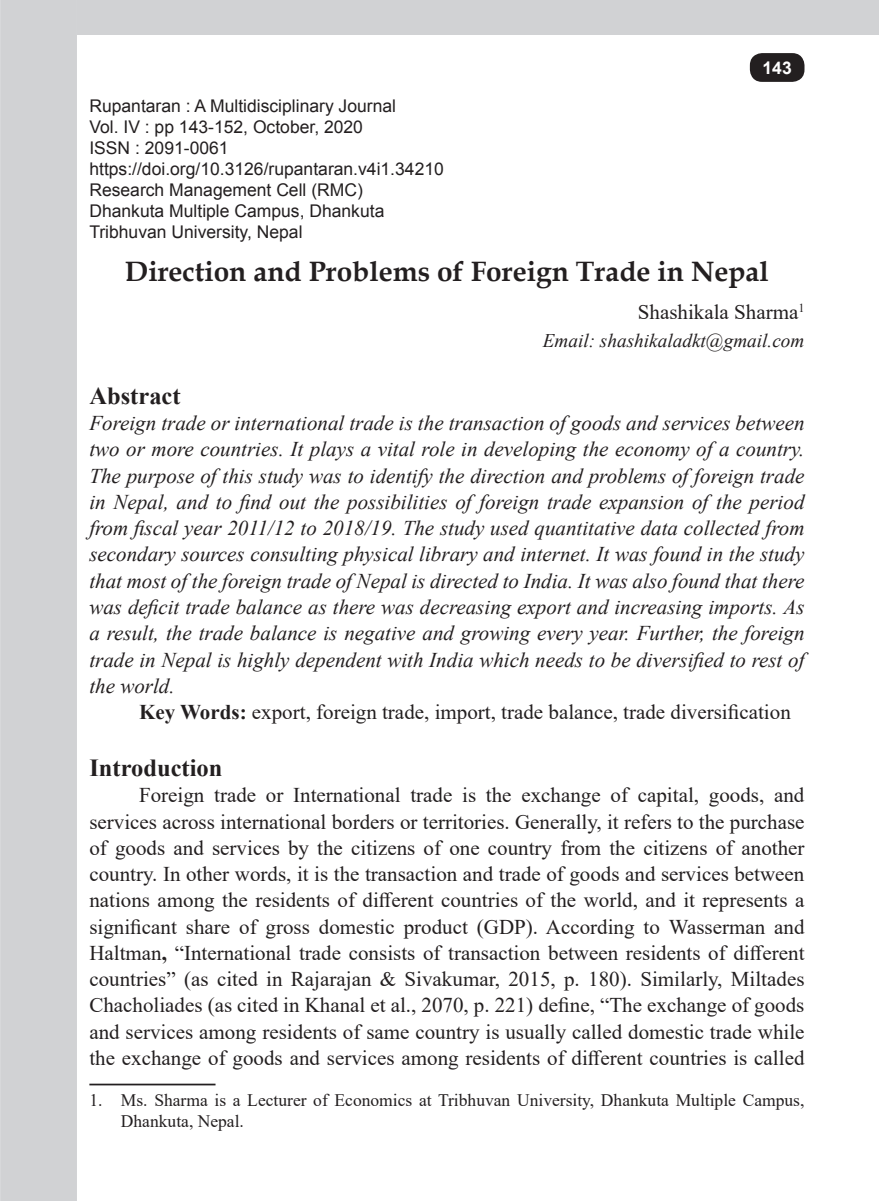
<style>
.page{position:relative;width:879px;height:1201px;background:#fff}
.page>*{position:absolute;margin:0;border:0;box-sizing:border-box;transform-origin:0 0}
.Heading{font:700 28px "Book Antiqua";color:#231f20}
.List_Paragraph{font:700 24.5px "Times New Roman";color:#231f20}
.q-text{font:21px/26.2px "Times New Roman";color:#231f20;text-align:justify}
.t1{font:italic 21px/26.2px "Times New Roman";color:#231f20;text-align:justify}
.heading_1{font:italic 19.25px "Times New Roman";color:#231f20}
.List_Paragraph-2{font:17.5px "Arial";color:#231f20}
.t2{font:17.5px/21px "Times New Roman";color:#231f20}
.t3{font:700 17.5px "Arial";color:#fff}
.s1{font-weight:700}
</style>
<div class="page">
<div style="left:77px;top:0;width:801px;height:35px;background:#d1d2d4"></div>
<div style="left:0;top:0;width:77px;height:1200px;background:#d1d2d4"></div>
<div style="left:749px;top:53px;width:55px;height:29px;background:#231f20;border-radius:12px"></div>
<hr style="left:89px;top:1083px;width:126px;height:2px;background:#231f20">
<p class="t3" style="left:762px;top:56px;width:31px">143</p>
<p class="List_Paragraph-2" style="left:89px;top:94px;width:308px">Rupantaran : A Multidisciplinary Journal</p>
<p class="List_Paragraph-2" style="left:89px;top:115px;width:275px">Vol. IV : pp 143-152, October, 2020</p>
<p class="List_Paragraph-2" style="left:89px;top:136px;width:141px">ISSN : 2091-0061</p>
<p class="List_Paragraph-2" style="left:89px;top:157px;width:356px">https://doi.org/10.3126/rupantaran.v4i1.34210</p>
<p class="List_Paragraph-2" style="left:89px;top:178px;width:275px">Research Management Cell (RMC)</p>
<p class="List_Paragraph-2" style="left:89px;top:199px;width:296px">Dhankuta Multiple Campus, Dhankuta</p>
<p class="List_Paragraph-2" style="left:89px;top:220px;width:214px">Tribhuvan University, Nepal</p>
<p class="Heading" style="left:125px;top:252px;width:645px">Direction and Problems of Foreign Trade in Nepal</p>
<p class="q-text" style="left:637px;top:298px;width:168px">Shashikala Sharma<sup>1</sup></p>
<p class="heading_1" style="left:542px;top:327px;width:263px">Email: shashikaladkt@gmail.com</p>
<p class="List_Paragraph" style="left:89px;top:379px;width:93px">Abstract</p>
<p class="t1" style="left:89px;top:409px;width:716px">Foreign trade or international trade is the transaction of goods and services between two or more countries. It plays a vital role in developing the economy of a country.<br>The purpose of this study was to identify the direction and problems of foreign trade in Nepal, and to find out the possibilities of foreign trade expansion of the period from fiscal year 2011/12 to 2018/19. The study used quantitative data collected from secondary sources consulting physical library and internet. It was found in the study that most of the foreign trade of Nepal is directed to India. It was also found that there was deficit trade balance as there was decreasing export and increasing imports. As a result, the trade balance is negative and growing every year. Further, the foreign trade in Nepal is highly dependent with India which needs to be diversified to rest of the world.</p>
<p class="q-text" style="left:139px;top:698px;width:653px"><span class="s1">Key Words:</span> export, foreign trade, import, trade balance, trade diversification</p>
<p class="List_Paragraph" style="left:89px;top:751px;width:134px">Introduction</p>
<p class="q-text" style="left:89px;top:781px;width:716px;text-indent:50px">Foreign trade or International trade is the exchange of capital, goods, and services across international borders or territories. Generally, it refers to the purchase of goods and services by the citizens of one country from the citizens of another country. In other words, it is the transaction and trade of goods and services between nations among the residents of different countries of the world, and it represents a significant share of gross domestic product (GDP). According to Wasserman and Haltman<span class="s1">,</span> “International trade consists of transaction between residents of different countries” (as cited in Rajarajan &amp; Sivakumar, 2015, p. 180). Similarly, Miltades Chacholiades (as cited in Khanal et al., 2070, p. 221) define, “The exchange of goods and services among residents of same country is usually called domestic trade while the exchange of goods and services among residents of different countries is called</p>
<p class="t2" style="left:121px;top:1088px;width:684px;text-indent:-31px">1. Ms. Sharma is a Lecturer of Economics at Tribhuvan University, Dhankuta Multiple Campus,<br>Dhankuta, Nepal.</p>
</div>
